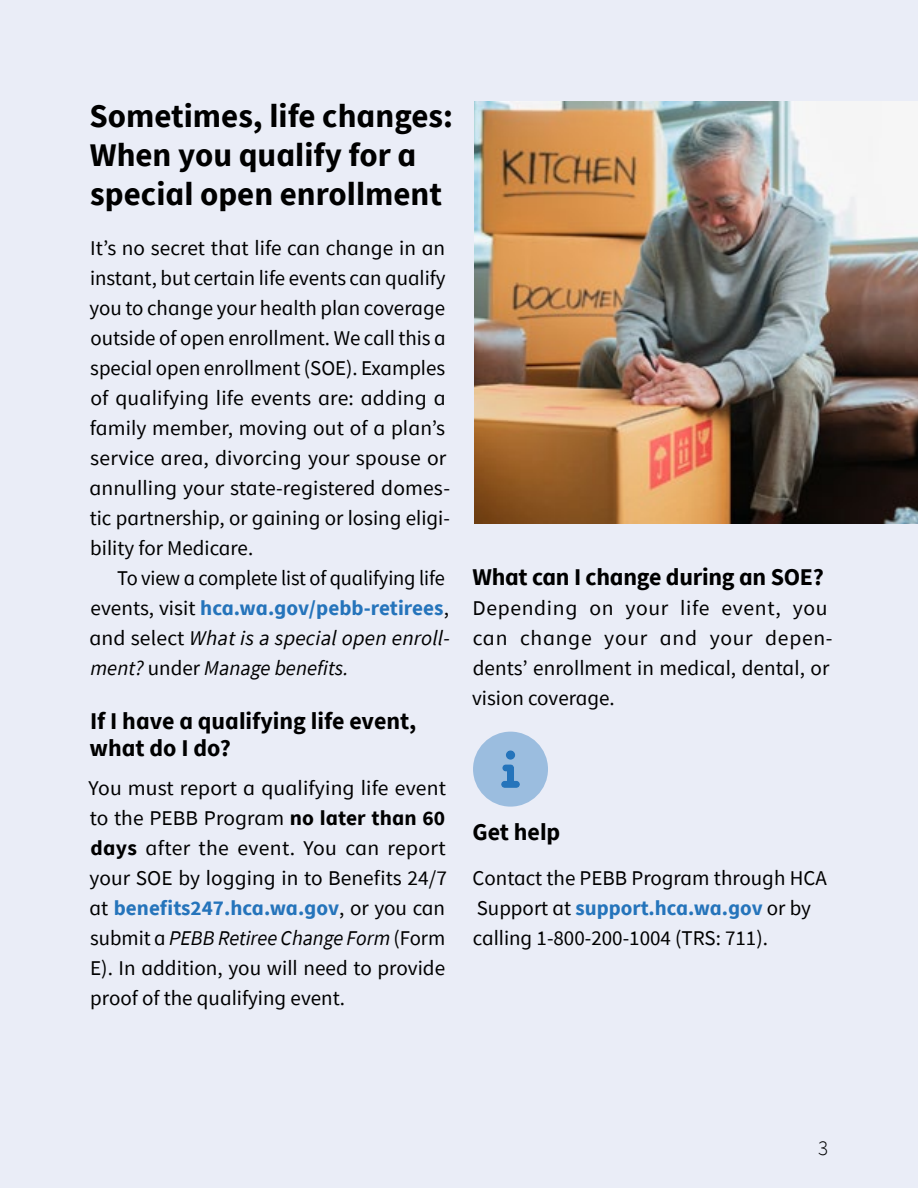
<style>
.page{position:relative;width:918px;height:1188px;background:#eaedf7}
.page>*{position:absolute;margin:0;border:0;box-sizing:border-box;transform-origin:0 0}
.t1{font:700 33px/39px "Source Sans Pro";color:#000}
.t2{font:700 24px/27px "Source Sans Pro";color:#000}
.t3{font:21px/30px "Source Sans Pro";color:#000}
.t4{font:300 21px "Source Sans Pro";color:#000}
.s1{font-weight:700;color:#2574bb}
.s2{font-style:italic}
.s3{font-weight:700}
</style>
<div class="page">
<img style="left:474px;top:101px;width:444px;height:423px">
<svg style="left:473px;top:732px;width:75px;height:75px"></svg>
<h2 class="t1" style="left:90px;top:96px;width:365px">Sometimes, life changes:<br>When you qualify for a special open enrollment</h2>
<p class="t3" style="left:89px;top:233px;width:362px">It’s no secret that life can change in an instant, but certain life events can qualify you to change your health plan coverage outside of open enrollment. We call this a special open enrollment (SOE). Examples of qualifying life events are: adding a family member, moving out of a plan’s service area, divorcing your spouse or annulling your state-registered domes&shy;tic partnership, or gaining or losing eligi&shy;bility for Medicare.</p>
<p class="t3" style="left:89px;top:563px;width:362px;text-indent:28px">To view a complete list of qualifying life events, visit <span class="s1">hca.wa.gov/pebb-retirees</span>, and select <span class="s2">What is a special open enroll&shy;ment?</span> under <span class="s2">Manage benefits.</span></p>
<h3 class="t2" style="left:89px;top:707px;width:328px">If I have a qualifying life event, what do I do?</h3>
<p class="t3" style="left:89px;top:773px;width:360px;text-align:justify">You must report a qualifying life event to the PEBB Program <span class="s3">no later than 60 days</span> after the event. You can report your SOE by logging in to Benefits 24/7 at <span class="s1">benefits247.hca.wa.gov</span>, or you can submit a <span class="s2">PEBB Retiree Change Form</span> (Form E). In addition, you will need to provide proof of the qualifying event.</p>
<h3 class="t2" style="left:472px;top:563px;width:353px">What can I change during an SOE?</h3>
<p class="t3" style="left:472px;top:593px;width:362px">Depending on your life event, you can change your and your depen&shy;dents’ enrollment in medical, dental, or vision coverage.</p>
<h3 class="t2" style="left:472px;top:818px;width:90px">Get help</h3>
<p class="t3" style="left:473px;top:863px;width:356px">Contact the PEBB Program through HCA<br>Support at <span class="s1">support.hca.wa.gov</span> or by calling 1-800-200-1004 (TRS: 711).</p>
<p class="t4" style="left:818px;top:1135px;width:12px">3</p>
</div>
